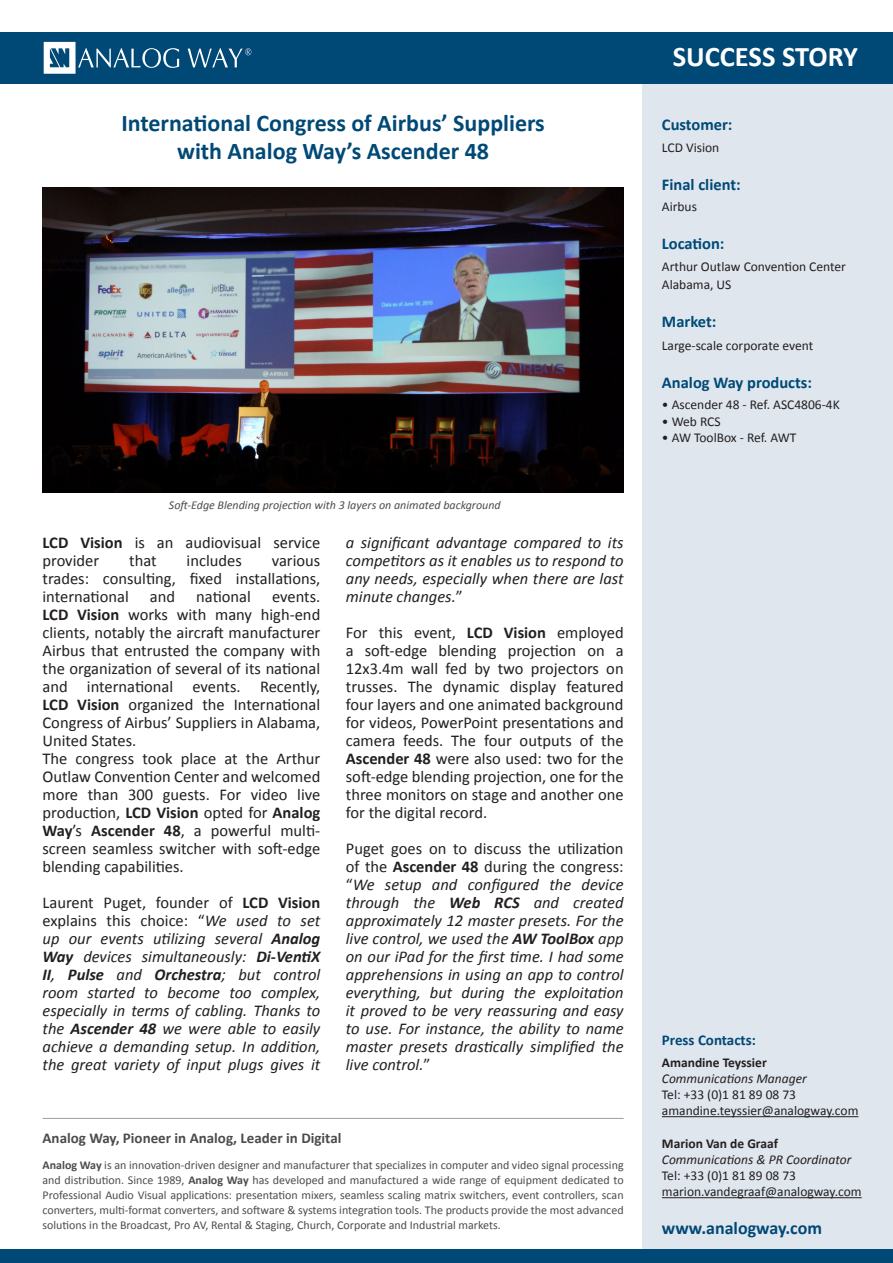
<style>
.page{position:relative;width:893px;height:1263px;background:#fff}
.page>*{position:absolute;margin:0;border:0;box-sizing:border-box;transform-origin:0 0}
.t1{font:700 28.5px "Calibri";color:#fff}
.t2{font:700 24px "Calibri";color:#004976}
.t3{font:700 18px "Calibri";color:#004976}
.t4{font:16.5px/18px "Calibri";color:#231f20;text-align:justify}
.t5{font:italic 16.5px/18px "Calibri";color:#231f20;text-align:justify}
.t6{font:700 16.5px "Calibri";color:#004976}
.t7{font:700 15px "Calibri";color:#4b4c4d}
.t8{font:700 15px "Calibri";color:#004976}
.t9{font:13.5px "Calibri";color:#231f20}
.t10{font:italic 13.5px "Calibri";color:#231f20}
.t11{font:700 13.5px "Calibri";color:#231f20}
.t12{font:12px/15px "Calibri";color:#4b4c4d;text-align:justify}
.t13{font:italic 12px "Calibri";color:#4b4c4d}
.s1{font-weight:700}
.s2{font-style:normal}
.s3{font-weight:700;font-style:normal}
</style>
<div class="page">
<div style="left:642px;top:84px;width:251px;height:1179px;background:#dfe6ee"></div>
<div style="left:0;top:1249px;width:893px;height:14px;background:#004976"></div>
<hr style="left:662px;top:1116px;width:196px;height:1px;background:#231f20">
<hr style="left:662px;top:1197px;width:200px;height:1px;background:#231f20">
<img style="left:43px;top:187px;width:581px;height:306px">
<hr style="left:43px;top:1118px;width:581px;height:1px;background:#9d9fa2">
<div style="left:0;top:32px;width:893px;height:52px;background:#004976"></div>
<svg style="left:188px;top:48px;width:63px;height:19px"></svg>
<svg style="left:44px;top:42px;width:135px;height:32px"></svg>
<p class="t2" style="left:121px;top:107px;width:425px">International Congress of Airbus’ Suppliers</p>
<p class="t2" style="left:177px;top:136px;width:313px">with Analog Way’s Ascender 48</p>
<p class="t13" style="left:169px;top:496px;width:333px">Soft-Edge Blending projection with 3 layers on animated background</p>
<p class="t4" style="left:43px;top:533px;width:279px"><span class="s1">LCD Vision</span> is an audiovisual service provider</p>
<p class="t5" style="left:346px;top:533px;width:279px">a significant advantage compared to its competitors as it enables us to respond to any needs, especially when there are last minute changes.<span class="s2">”</span></p>
<p class="t4" style="left:346px;top:623px;width:279px">For this event, <span class="s1">LCD Vision</span> employed a soft-edge blending projection on a 12x3.4m wall fed by two projectors on trusses. The dynamic display featured four layers and one animated background for videos, PowerPoint presentations and camera feeds. The four outputs of the <span class="s1">Ascender 48</span> were also used: two for the soft-edge blending projection, one for the three monitors on stage and another one for the digital record.</p>
<p class="t5" style="left:346px;top:839px;width:279px"><span class="s2">Puget goes on to discuss the utilization of the</span> <span class="s3">Ascender 48</span> <span class="s2">during the congress: “</span>We setup and configured the device through the <span class="s1">Web RCS</span> and created approximately 12 master presets. For the live control, we used the <span class="s1">AW ToolBox</span> app on our iPad for the first time. I had some apprehensions in using an app to control everything, but during the exploitation it proved to be very reassuring and easy to use. For instance, the ability to name master presets drastically simplified the live control.<span class="s2">”</span></p>
<p class="t4" style="left:129px;top:551px;width:29px">that</p>
<p class="t4" style="left:187px;top:551px;width:57px">includes</p>
<p class="t4" style="left:43px;top:551px;width:279px;text-indent:229px">various trades: consulting, fixed installations, international</p>
<p class="t4" style="left:150px;top:587px;width:27px">and</p>
<p class="t4" style="left:196px;top:587px;width:56px">national</p>
<p class="t4" style="left:43px;top:587px;width:279px;text-indent:230px">events.<br><span class="s1">LCD Vision</span> works with many high-end clients, notably the aircraft manufacturer Airbus that entrusted the company with the organization of several of its national and international events. Recently, <span class="s1">LCD Vision</span> organized the International Congress of Airbus’ Suppliers in Alabama, United States.</p>
<p class="t4" style="left:43px;top:749px;width:279px">The congress took place at the Arthur Outlaw Convention Center and welcomed more than 300 guests. For video live production, <span class="s1">LCD Vision</span> opted for <span class="s1">Analog Way</span>’s <span class="s1">Ascender 48</span>, a powerful multi&shy;screen seamless switcher with soft-edge blending capabilities.</p>
<p class="t5" style="left:43px;top:893px;width:279px"><span class="s2">Laurent Puget, founder of</span> <span class="s3">LCD Vision </span><span class="s2">explains this choice: “</span>We used to set up our events utilizing several <span class="s1">Analog Way</span> devices simultaneously: <span class="s1">Di-VentiX II</span>, <span class="s1">Pulse</span> and <span class="s1">Orchestra</span>; but control room started to become too complex, especially in terms of cabling. Thanks to the <span class="s1">Ascender 48</span> we were able to easily achieve a demanding setup. In addition, the great variety of input plugs gives it</p>
<p class="t7" style="left:43px;top:1128px;width:300px">Analog Way, Pioneer in Analog, Leader in Digital</p>
<p class="t12" style="left:43px;top:1157px;width:583px"><span class="s1">Analog Way</span> is an innovation-driven designer and manufacturer that specializes in computer and video signal processing and distribution. Since 1989, <span class="s1">Analog Way</span> has developed and manufactured a wide range of equipment dedicated to Professional Audio Visual applications: presentation mixers, seamless scaling matrix switchers, event controllers, scan converters, multi-format converters, and software &amp; systems integration tools. The products provide the most advanced solutions in the Broadcast, Pro AV, Rental &amp; Staging, Church, Corporate and Industrial markets.</p>
<p class="t1" style="left:673px;top:38px;width:187px">SUCCESS STORY</p>
<p class="t6" style="left:662px;top:114px;width:72px">Customer:</p>
<p class="t9" style="left:662px;top:139px;width:59px">LCD Vision</p>
<p class="t6" style="left:662px;top:174px;width:80px">Final client:</p>
<p class="t9" style="left:662px;top:198px;width:37px">Airbus</p>
<p class="t6" style="left:662px;top:233px;width:64px">Location:</p>
<p class="t9" style="left:662px;top:258px;width:186px">Arthur Outlaw Convention Center</p>
<p class="t9" style="left:662px;top:276px;width:71px">Alabama, US</p>
<p class="t6" style="left:662px;top:311px;width:56px">Market:</p>
<p class="t9" style="left:662px;top:337px;width:153px">Large-scale corporate event</p>
<p class="t6" style="left:662px;top:372px;width:152px">Analog Way products:</p>
<p class="t9" style="left:662px;top:396px;width:179px">• Ascender 48 - Ref. ASC4806-4K</p>
<p class="t9" style="left:662px;top:413px;width:60px">• Web RCS</p>
<p class="t9" style="left:662px;top:429px;width:136px">• AW ToolBox - Ref. AWT</p>
<p class="t8" style="left:662px;top:1030px;width:96px">Press Contacts:</p>
<p class="t11" style="left:662px;top:1053px;width:106px">Amandine Teyssier</p>
<p class="t10" style="left:662px;top:1069px;width:146px">Communications Manager</p>
<p class="t9" style="left:662px;top:1086px;width:136px">Tel: +33 (0)1 81 89 08 73</p>
<p class="t9" style="left:662px;top:1102px;width:198px">amandine.teyssier@analogway.com</p>
<p class="t11" style="left:662px;top:1134px;width:118px">Marion Van de Graaf</p>
<p class="t10" style="left:662px;top:1150px;width:191px">Communications &amp; PR Coordinator</p>
<p class="t9" style="left:662px;top:1167px;width:136px">Tel: +33 (0)1 81 89 08 73</p>
<p class="t9" style="left:662px;top:1183px;width:201px">marion.vandegraaf@analogway.com</p>
<p class="t3" style="left:662px;top:1216px;width:162px">www.analogway.com</p>
</div>
